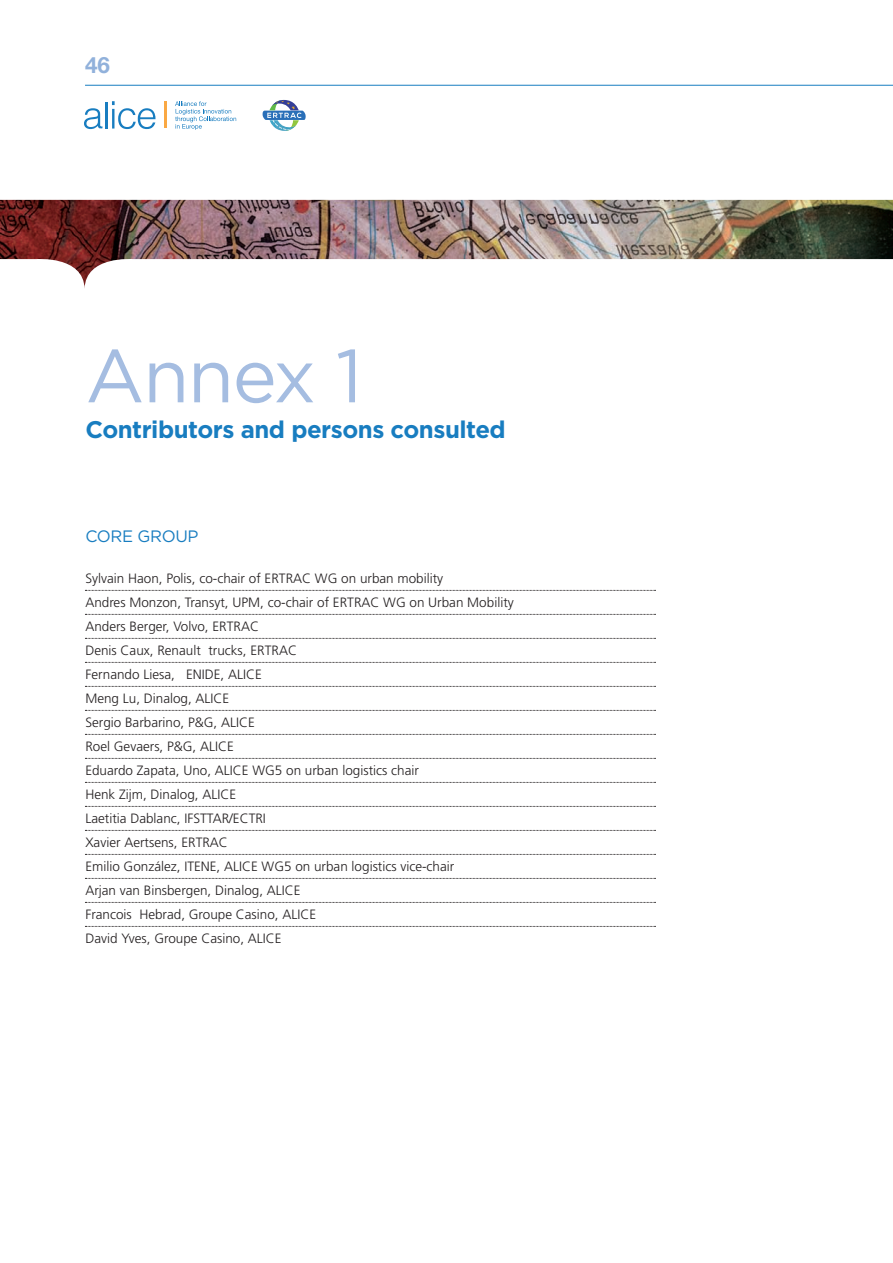
<style>
.page{position:relative;width:893px;height:1263px;background:#fff}
.page>*{position:absolute;margin:0;border:0;box-sizing:border-box;transform-origin:0 0}
.t1{font:75px "Gotham";color:#a5bde1}
.t2{font:700 24px "Gotham";letter-spacing:-.02em;color:#187dc0}
.t3{font:700 22.5px "Helvetica Neue LT Std";color:#91b1db}
.t4{font:16.5px "Gotham";letter-spacing:-.02em;color:#187dc0}
.t5{font:300 13.5px/24px "Frutiger LT Std";color:#231f20}
</style>
<div class="page">
<svg style="left:175px;top:101px;width:61px;height:29px"></svg>
<hr style="left:105px;top:102px;width:3px;height:27px;background:#187dc0">
<svg style="left:112px;top:101px;width:44px;height:28px"></svg>
<svg style="left:84px;top:108px;width:18px;height:22px"></svg>
<hr style="left:165px;top:102px;width:2px;height:26px;background:#faa843">
<hr style="left:85px;top:85px;width:808px;height:1px;background:#187dc0">
<svg style="left:263px;top:100px;width:43px;height:31px"></svg>
<svg style="left:85px;top:590px;width:570px;height:1px"></svg>
<svg style="left:85px;top:614px;width:570px;height:1px"></svg>
<svg style="left:85px;top:638px;width:570px;height:1px"></svg>
<svg style="left:85px;top:662px;width:570px;height:1px"></svg>
<svg style="left:85px;top:686px;width:570px;height:1px"></svg>
<svg style="left:85px;top:710px;width:570px;height:1px"></svg>
<svg style="left:85px;top:734px;width:570px;height:1px"></svg>
<svg style="left:85px;top:758px;width:570px;height:1px"></svg>
<svg style="left:85px;top:782px;width:570px;height:1px"></svg>
<svg style="left:85px;top:806px;width:570px;height:1px"></svg>
<svg style="left:85px;top:830px;width:570px;height:1px"></svg>
<svg style="left:85px;top:854px;width:570px;height:1px"></svg>
<svg style="left:85px;top:878px;width:570px;height:1px"></svg>
<svg style="left:85px;top:902px;width:570px;height:1px"></svg>
<svg style="left:85px;top:926px;width:570px;height:1px"></svg>
<img style="left:0;top:200px;width:893px;height:88px">
<h3 class="t3" style="left:85px;top:51px;width:27px">46</h3>
<h1 class="t1" style="left:85px;top:334px;width:279px">Annex 1</h1>
<h2 class="t2" style="left:85px;top:415px;width:422px">Contributors and persons consulted</h2>
<p class="t4" style="left:85px;top:527px;width:115px">CORE GROUP</p>
<p class="t5" style="left:85px;top:567px;width:430px">Sylvain Haon, Polis, co-chair of ERTRAC WG on urban mobility<br>Andres Monzon, Transyt, UPM, co-chair of ERTRAC WG on Urban Mobility Anders Berger, Volvo, ERTRAC<br>Denis Caux, Renault trucks, ERTRAC<br>Fernando Liesa, ENIDE, ALICE<br>Meng Lu, Dinalog, ALICE<br>Sergio Barbarino, P&amp;G, ALICE<br>Roel Gevaers, P&amp;G, ALICE<br>Eduardo Zapata, Uno, ALICE WG5 on urban logistics chair<br>Henk Zijm, Dinalog, ALICE<br>Laetitia Dablanc, IFSTTAR/ECTRI<br>Xavier Aertsens, ERTRAC<br>Emilio González, ITENE, ALICE WG5 on urban logistics vice-chair<br>Arjan van Binsbergen, Dinalog, ALICE<br>Francois Hebrad, Groupe Casino, ALICE<br>David Yves, Groupe Casino, ALICE</p>
</div>
